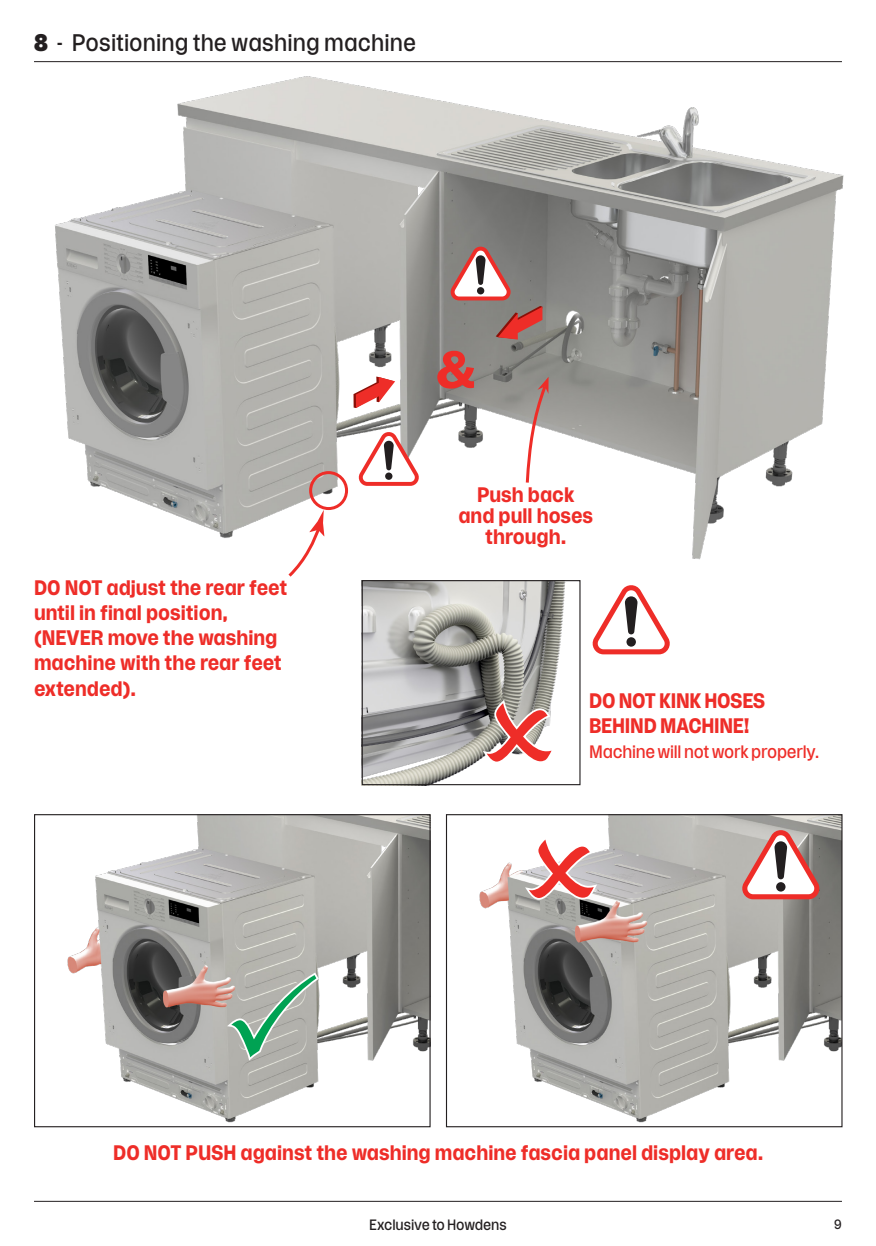
<style>
.page{position:relative;width:876px;height:1246px;background:#fff}
.page>*{position:absolute;margin:0;border:0;box-sizing:border-box;transform-origin:0 0}
.t1{font:600 54.6px "Franklin Gothic";color:#ee2d28}
.Howden_installation{font:24px "Rooster";color:#231f20}
.Annotations{font:700 21px/25.2px "Rooster";color:#ee2d28}
.Annotations-2{font:18px "Rooster";letter-spacing:-.015em;color:#ee2d28}
.t2{font:15px "Rooster";letter-spacing:-.01em;color:#231f20}
.t3{font:13.5px "Rooster";color:#231f20}
.s1{font-weight:900}
</style>
<div class="page">
<hr style="left:34px;top:1201px;width:808px;height:1px;background:#231f20">
<img style="left:55px;top:76px;width:789px;height:484px">
<svg style="left:353px;top:377px;width:42px;height:31px"></svg>
<svg style="left:285px;top:510px;width:39px;height:67px"></svg>
<div style="left:309px;top:471px;width:39px;height:39px;border:3px solid #ee2d28;border-radius:50%"></div>
<svg style="left:358px;top:430px;width:63px;height:57px"></svg>
<div style="left:385px;top:472px;width:7px;height:8px;background:#231f20;border-radius:50%"></div>
<svg style="left:450px;top:244px;width:92px;height:96px;background:#9f827f"></svg>
<div style="left:477px;top:287px;width:7px;height:7px;background:#231f20;border-radius:50%"></div>
<img style="left:67px;top:816px;width:362px;height:307px">
<div style="left:34px;top:814px;width:397px;height:313px;border:1px solid #231f20"></div>
<img style="left:479px;top:816px;width:361px;height:307px">
<div style="left:446px;top:814px;width:396px;height:313px;border:1px solid #231f20"></div>
<svg style="left:742px;top:827px;width:81px;height:74px"></svg>
<div style="left:776px;top:882px;width:9px;height:9px;background:#231f20;border-radius:50%"></div>
<svg style="left:226px;top:971px;width:95px;height:93px;background:#a5b5a8"></svg>
<svg style="left:521px;top:832px;width:79px;height:70px"></svg>
<svg style="left:524px;top:377px;width:25px;height:109px"></svg>
<hr style="left:34px;top:61px;width:808px;height:1px;background:#231f20">
<img style="left:364px;top:582px;width:202px;height:201px">
<div style="left:362px;top:580px;width:218px;height:205px;border:1px solid #231f20"></div>
<svg style="left:479px;top:696px;width:79px;height:70px"></svg>
<svg style="left:592px;top:585px;width:78px;height:70px"></svg>
<div style="left:626px;top:637px;width:10px;height:10px;background:#231f20;border-radius:50%"></div>
<p class="Howden_installation" style="left:34px;top:30px;width:384px"><span class="s1">8</span> - Positioning the washing machine</p>
<p class="Annotations" style="left:34px;top:575px;width:255px">DO NOT adjust the rear feet until in final position, (NEVER move the washing machine with the rear feet extended).</p>
<p class="t1" style="left:436px;top:336px;width:41px">&amp;</p>
<p class="Annotations" style="left:458px;top:484px;width:136px;line-height:21px;text-align:center">Push back and pull hoses through.</p>
<p class="Annotations" style="left:589px;top:688px;width:178px">DO NOT KINK HOSES</p>
<p class="Annotations" style="left:589px;top:713px;width:162px">BEHIND MACHINE!</p>
<p class="Annotations-2" style="left:589px;top:742px;width:232px">Machine will not work properly.</p>
<p class="Annotations" style="left:113px;top:1140px;width:652px">DO NOT PUSH against the washing machine fascia panel display area.</p>
<p class="t2" style="left:369px;top:1216px;width:139px">Exclusive to Howdens</p>
<p class="t3" style="left:834px;top:1217px;width:9px">9</p>
</div>
